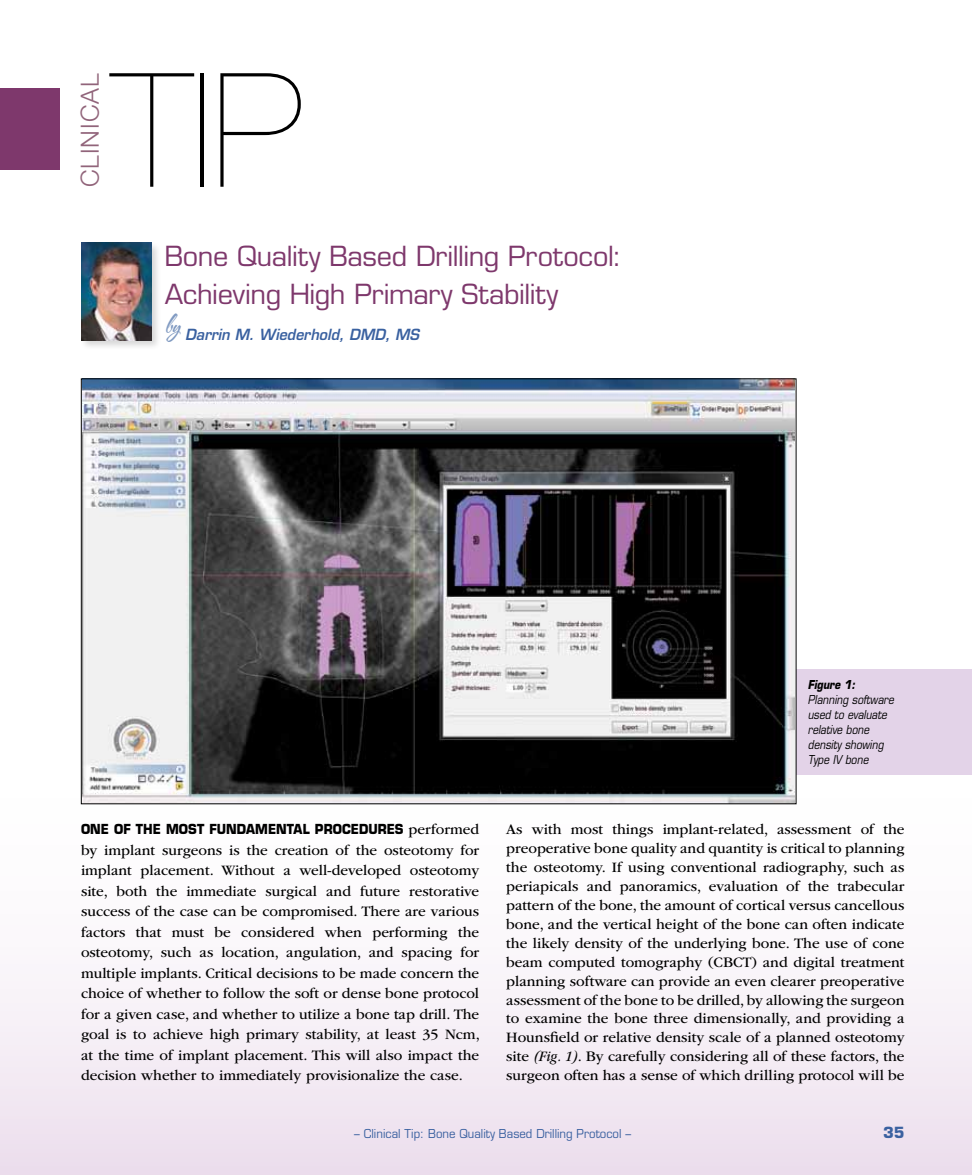
<style>
.page{position:relative;width:972px;height:1175px;background:#fff}
.page>*{position:absolute;margin:0;border:0;box-sizing:border-box;transform-origin:0 0}
.t1{font:200 158.85px "Helvetica Neue LT Std";color:#000}
.t2{font:30px "The Nauti Gal ROB";color:#7f99c1;scale:.95 1}
.t3{font:27px/37.5px "Eurostile LT Std";letter-spacing:-.015em;color:#7e386c}
.t4{font:300 25.05px "Helvetica Neue LT Std";letter-spacing:.04em;color:#91647a}
.t5{font:15px/18.9px "ITC Garamond Std";color:#000;text-align:justify}
.t6{font:italic 600 15px "Eurostile LT Std";color:#3a61a0;scale:.95 1}
.t7{font:700 15px "Eurostile LT Std";color:#3a61a0}
.t8{font:700 13.5px "Eurostile LT Std";color:#000;scale:.9 1}
.t9{font:italic 12px/15px "Eurostile LT Std";color:#000;scale:.85 1}
.t10{font:12px "Eurostile LT Std";color:#3a61a0;scale:.95 1}
.t11{font:italic 700 12px "Eurostile LT Std";color:#000;scale:.85 1}
.s1{font-family:"Eurostile LT Std";font-weight:700;font-size:13.5px}
.s2{font-style:italic}
</style>
<div class="page">
<div style="left:0;top:698px;width:972px;height:476px;background:linear-gradient(to bottom,#fff,#f0e5f1)"></div>
<div style="left:790px;top:669px;width:182px;height:106px;background:#e3d3e8"></div>
<div style="left:79px;top:241px;width:83px;height:110px;background:#000;opacity:.16"></div>
<img style="left:81px;top:243px;width:70px;height:97px">
<div style="left:0;top:88px;width:59px;height:81px;background:#7e386c"></div>
<img style="left:83px;top:380px;width:711px;height:422px">
<h3 class="t4" style="left:75px;top:187px;width:115px;rotate:-90deg">CLINICAL</h3>
<h1 class="t1" style="left:112px;top:39px;width:65px">TIP</h1>
<h3 class="t3" style="left:165px;top:238px;width:459px">Bone Quality Based Drilling Protocol:<br>Achieving High Primary Stability</h3>
<h2 class="t2" style="left:165px;top:308px;width:18px">by</h2>
<p class="t6" style="left:185px;top:325px;width:248px">Darrin M. Wiederhold, DMD, MS</p>
<p class="t11" style="left:808px;top:677px;width:57px">Figure 1:</p>
<p class="t9" style="left:808px;top:692px;width:103px">Planning software used to evaluate relative bone density showing<br>Type IV bone</p>
<p class="t5" style="left:81px;top:819px;width:400px;line-height:20.4px;text-indent:261px"><span class="s1">CEDUR ES</span> performed by implant surgeons is the creation of the osteotomy for implant placement. Without a well-developed osteotomy site, both the immediate surgical and future restorative success of the case can be compromised. There are various factors that must be considered when performing the osteotomy, such as location, angulation, and spacing for multiple implants. Critical decisions to be made concern the choice of whether to follow the soft or dense bone protocol for a given case, and whether to utilize a bone tap drill. The goal is to achieve high primary stability, at least 35 Ncm, at the time of implant placement. This will also impact the decision whether to immediately provisionalize the case.</p>
<p class="t5" style="left:506px;top:820px;width:400px">As with most things implant-related, assessment of the preoperative bone quality and quantity is critical to planning the osteotomy. If using conventional radiography, such as periapicals and panoramics, evaluation of the trabecular pattern of the bone, the amount of cortical versus cancellous bone, and the vertical height of the bone can often indicate the likely density of the underlying bone. The use of cone beam computed tomography (CBCT) and digital treatment planning software can provide an even clearer preoperative assessment of the bone to be drilled, by allowing the surgeon to examine the bone three dimensionally, and providing a Hounsfield or relative density scale of a planned osteotomy site <span class="s2">(Fig. 1)</span>. By carefully considering all of these factors, the surgeon often has a sense of which drilling protocol will be</p>
<p class="t8" style="left:81px;top:821px;width:120px">ONE OF THE MOST</p>
<p class="t8" style="left:209px;top:821px;width:128px">FUNDAMENTAL PRO</p>
<p class="t10" style="left:354px;top:1126px;width:293px">– Clinical Tip: Bone Quality Based Drilling Protocol –</p>
<p class="t7" style="left:883px;top:1123px;width:23px">35</p>
</div>
